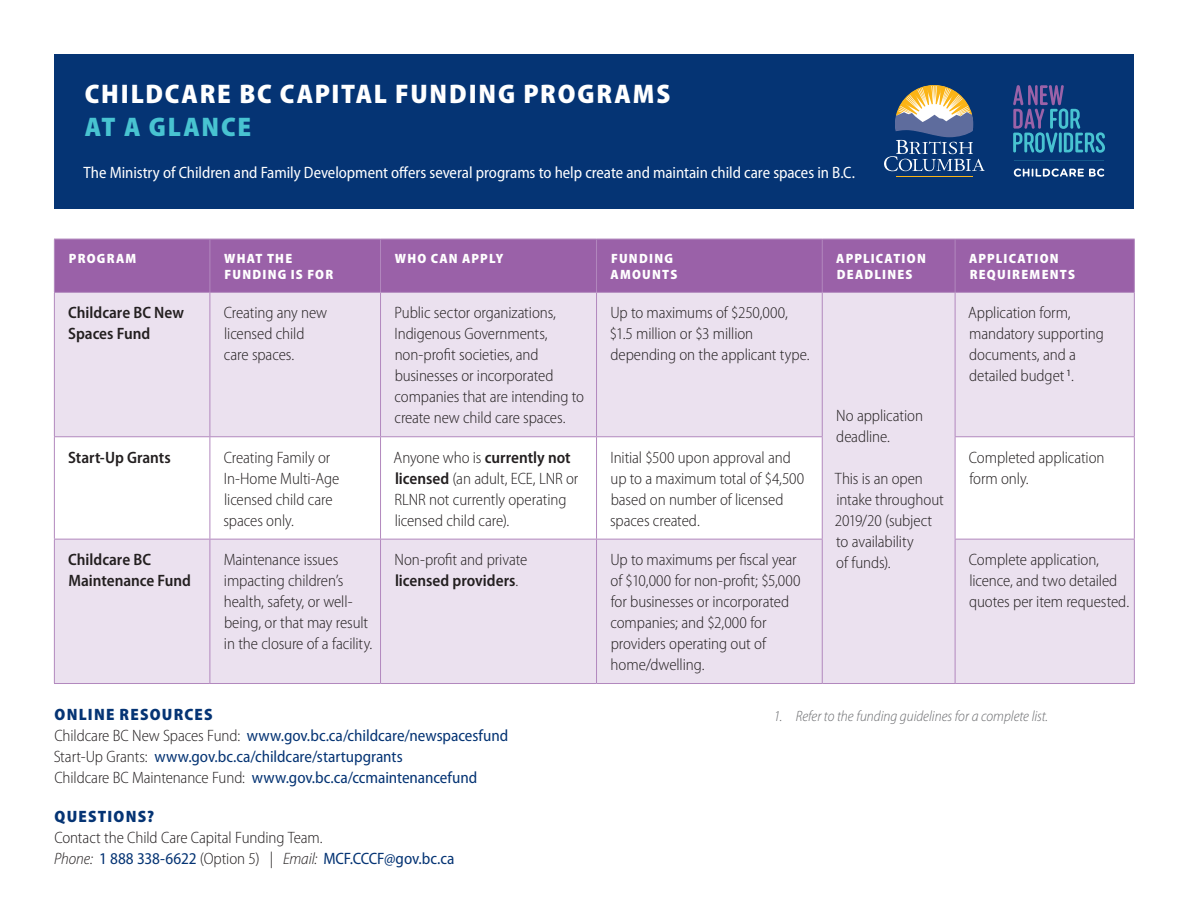
<style>
.page{position:relative;width:1188px;height:918px;background:#fff}
.page>*{position:absolute;margin:0;border:0;box-sizing:border-box;transform-origin:0 0}
._2_SubHeadline{font:900 semi-condensed 27px "Myriad Pro";letter-spacing:.07em;color:#fff}
._2_SubHeadline-2{font:900 semi-condensed 27px "Myriad Pro";letter-spacing:.065em;color:#48c3d1}
.Body{font:300 semi-condensed 16.5px/21px "Myriad Pro";letter-spacing:-.005em;color:#231f20}
.Body-2{font:semi-condensed 16.5px "Myriad Pro";letter-spacing:-.005em;color:#053474}
.Body-White{font:semi-condensed 16.5px "Myriad Pro";letter-spacing:-.005em;color:#fff}
.Body-3{font:600 semi-condensed 16.5px/21px "Myriad Pro";color:#231f20}
._2_SubHeadline-3{font:900 semi-condensed 16.5px "Myriad Pro";letter-spacing:.075em;color:#053474}
.Body-4{font:italic 300 semi-condensed 15px "Myriad Pro";letter-spacing:-.005em;color:#6c6d70}
._3_SubSubHeadline{font:900 semi-condensed 13.5px/16.2px "Myriad Pro";letter-spacing:.09em;color:#fff}
.s1{font-weight:600}
.s2{font-weight:300;color:#231f20}
.s3{font-weight:300;font-style:italic;color:#231f20}
</style>
<div class="page">
<div style="left:54px;top:54px;width:1080px;height:154px;background:#053474"></div>
<svg style="left:1014px;top:169px;width:90px;height:8px"></svg>
<svg style="left:1014px;top:160px;width:90px;height:1px"></svg>
<svg style="left:1013px;top:85px;width:92px;height:68px"></svg>
<hr style="left:896px;top:176px;width:77px;height:1px;background:#fbb416">
<svg style="left:884px;top:85px;width:101px;height:86px"></svg>
<div style="left:55px;top:240px;width:1079px;height:52px;background:#9a61a8"></div>
<svg style="left:55px;top:293px;width:1079px;height:390px;fill:#ebe1ef"></svg>
<hr style="left:54px;top:239px;width:156px;height:1px;background:#b288be">
<hr style="left:54px;top:239px;width:1px;height:53px;background:#b288be">
<hr style="left:210px;top:239px;width:171px;height:1px;background:#b288be">
<hr style="left:210px;top:239px;width:1px;height:53px;background:#b288be">
<hr style="left:381px;top:239px;width:216px;height:1px;background:#b288be">
<hr style="left:380px;top:239px;width:1px;height:53px;background:#b288be">
<hr style="left:597px;top:239px;width:225px;height:1px;background:#b288be">
<hr style="left:596px;top:239px;width:1px;height:53px;background:#b288be">
<hr style="left:822px;top:239px;width:133px;height:1px;background:#b288be">
<hr style="left:822px;top:239px;width:1px;height:53px;background:#b288be">
<hr style="left:955px;top:239px;width:180px;height:1px;background:#b288be">
<hr style="left:955px;top:239px;width:1px;height:53px;background:#b288be">
<hr style="left:1134px;top:239px;width:1px;height:53px;background:#b288be">
<hr style="left:54px;top:292px;width:156px;height:1px;background:#b288be">
<hr style="left:54px;top:293px;width:1px;height:143px;background:#b288be">
<hr style="left:210px;top:292px;width:171px;height:1px;background:#b288be">
<hr style="left:210px;top:293px;width:1px;height:143px;background:#b288be">
<hr style="left:381px;top:292px;width:216px;height:1px;background:#b288be">
<hr style="left:380px;top:293px;width:1px;height:143px;background:#b288be">
<hr style="left:597px;top:292px;width:225px;height:1px;background:#b288be">
<hr style="left:596px;top:293px;width:1px;height:143px;background:#b288be">
<hr style="left:822px;top:292px;width:133px;height:1px;background:#b288be">
<hr style="left:822px;top:293px;width:1px;height:143px;background:#b288be">
<hr style="left:822px;top:683px;width:133px;height:1px;background:#b288be">
<hr style="left:955px;top:292px;width:180px;height:1px;background:#b288be">
<hr style="left:955px;top:293px;width:1px;height:143px;background:#b288be">
<hr style="left:1134px;top:293px;width:1px;height:143px;background:#b288be">
<hr style="left:54px;top:436px;width:156px;height:1px;background:#b288be">
<hr style="left:54px;top:437px;width:1px;height:102px;background:#b288be">
<hr style="left:210px;top:436px;width:171px;height:1px;background:#b288be">
<hr style="left:210px;top:437px;width:1px;height:102px;background:#b288be">
<hr style="left:381px;top:436px;width:216px;height:1px;background:#b288be">
<hr style="left:380px;top:437px;width:1px;height:102px;background:#b288be">
<hr style="left:597px;top:436px;width:226px;height:1px;background:#b288be">
<hr style="left:596px;top:437px;width:1px;height:102px;background:#b288be">
<hr style="left:822px;top:437px;width:1px;height:102px;background:#b288be">
<hr style="left:955px;top:436px;width:180px;height:1px;background:#b288be">
<hr style="left:955px;top:437px;width:1px;height:102px;background:#b288be">
<hr style="left:1134px;top:437px;width:1px;height:102px;background:#b288be">
<hr style="left:54px;top:539px;width:156px;height:1px;background:#b288be">
<hr style="left:54px;top:540px;width:1px;height:143px;background:#b288be">
<hr style="left:210px;top:539px;width:171px;height:1px;background:#b288be">
<hr style="left:210px;top:540px;width:1px;height:143px;background:#b288be">
<hr style="left:381px;top:539px;width:216px;height:1px;background:#b288be">
<hr style="left:380px;top:540px;width:1px;height:143px;background:#b288be">
<hr style="left:597px;top:539px;width:226px;height:1px;background:#b288be">
<hr style="left:596px;top:540px;width:1px;height:143px;background:#b288be">
<hr style="left:822px;top:540px;width:1px;height:143px;background:#b288be">
<hr style="left:54px;top:683px;width:156px;height:1px;background:#b288be">
<hr style="left:210px;top:683px;width:171px;height:1px;background:#b288be">
<hr style="left:381px;top:683px;width:216px;height:1px;background:#b288be">
<hr style="left:597px;top:683px;width:225px;height:1px;background:#b288be">
<hr style="left:955px;top:539px;width:180px;height:1px;background:#b288be">
<hr style="left:955px;top:540px;width:1px;height:143px;background:#b288be">
<hr style="left:1134px;top:540px;width:1px;height:143px;background:#b288be">
<hr style="left:955px;top:683px;width:180px;height:1px;background:#b288be">
<p class="_2_SubHeadline" style="left:85px;top:79px;width:587px">CHILDCARE BC CAPITAL FUNDING PROGRAMS</p>
<p class="_2_SubHeadline-2" style="left:85px;top:111px;width:168px">AT A GLANCE</p>
<p class="Body-White" style="left:84px;top:163px;width:773px">The Ministry of Children and Family Development offers several programs to help create and maintain child care spaces in B.C.</p>
<p class="_3_SubSubHeadline" style="left:69px;top:250px;width:69px">PROGRAM</p>
<p class="_3_SubSubHeadline" style="left:224px;top:250px;width:110px">WHAT THE<br>FUNDING IS FOR</p>
<p class="_3_SubSubHeadline" style="left:395px;top:250px;width:110px">WHO CAN APPLY</p>
<p class="_3_SubSubHeadline" style="left:611px;top:250px;width:68px">FUNDING<br>AMOUNTS</p>
<p class="_3_SubSubHeadline" style="left:836px;top:250px;width:91px">APPLICATION<br>DEADLINES</p>
<p class="_3_SubSubHeadline" style="left:969px;top:250px;width:107px">APPLICATION<br>REQUIREMENTS</p>
<p class="Body-3" style="left:68px;top:303px;width:117px">Childcare BC New<br>Spaces Fund</p>
<p class="Body" style="left:224px;top:303px;width:105px">Creating any new licensed child care spaces.</p>
<p class="Body" style="left:395px;top:303px;width:191px">Public sector organizations,<br>Indigenous Governments, non-profit societies, and businesses or incorporated companies that are intending to create new child care spaces.</p>
<p class="Body" style="left:610px;top:303px;width:202px">Up to maximums of $250,000, $1.5 million or $3 million depending on the applicant type.</p>
<p class="Body" style="left:968px;top:303px;width:137px">Application form, mandatory supporting documents, and a detailed budget <sup>1</sup>.</p>
<p class="Body" style="left:836px;top:405px;width:88px">No application deadline.</p>
<p class="Body" style="left:835px;top:468px;width:111px">This is an open intake throughout<br>2019/20 (subject to availability<br>of funds).</p>
<p class="Body-3" style="left:68px;top:447px;width:104px">Start-Up Grants</p>
<p class="Body" style="left:224px;top:447px;width:117px">Creating Family or<br>In-Home Multi-Age licensed child care spaces only.</p>
<p class="Body" style="left:394px;top:447px;width:186px">Anyone who is <span class="s1">currently not licensed</span> (an adult, ECE, LNR or<br>RLNR not currently operating licensed child care).</p>
<p class="Body" style="left:610px;top:447px;width:196px">Initial $500 upon approval and up to a maximum total of $4,500 based on number of licensed spaces created.</p>
<p class="Body" style="left:969px;top:447px;width:137px">Completed application form only.</p>
<p class="Body-3" style="left:68px;top:549px;width:124px">Childcare BC<br>Maintenance Fund</p>
<p class="Body" style="left:224px;top:549px;width:150px">Maintenance issues impacting children’s health, safety, or well&shy;being, or that may result in the closure of a facility.</p>
<p class="Body" style="left:395px;top:549px;width:134px">Non-profit and private <span class="s1">licensed providers</span>.</p>
<p class="Body" style="left:610px;top:549px;width:192px">Up to maximums per fiscal year of $10,000 for non-profit; $5,000 for businesses or incorporated companies; and $2,000 for providers operating out of home/dwelling.</p>
<p class="Body" style="left:969px;top:549px;width:162px">Complete application, licence, and two detailed quotes per item requested.</p>
<p class="_2_SubHeadline-3" style="left:55px;top:705px;width:160px">ONLINE RESOURCES</p>
<p class="Body-2" style="left:54px;top:726px;width:455px"><span class="s2">Childcare BC New Spaces Fund:</span> www.gov.bc.ca/childcare/newspacesfund</p>
<p class="Body-2" style="left:54px;top:747px;width:351px"><span class="s2">Start-Up Grants:</span> www.gov.bc.ca/childcare/startupgrants</p>
<p class="Body-2" style="left:54px;top:768px;width:424px"><span class="s2">Childcare BC Maintenance Fund:</span> www.gov.bc.ca/ccmaintenancefund</p>
<p class="_2_SubHeadline-3" style="left:55px;top:807px;width:101px">QUESTIONS?</p>
<p class="Body" style="left:54px;top:828px;width:270px">Contact the Child Care Capital Funding Team.</p>
<p class="Body-2" style="left:54px;top:850px;width:402px"><span class="s3">Phone:</span> 1 888 338-6622 <span class="s2">(Option 5) |</span> <span class="s3">Email:</span> MCF.CCCF@gov.bc.ca</p>
<p class="Body-4" style="left:774px;top:708px;width:276px">1. Refer to the funding guidelines for a complete list.</p>
</div>
